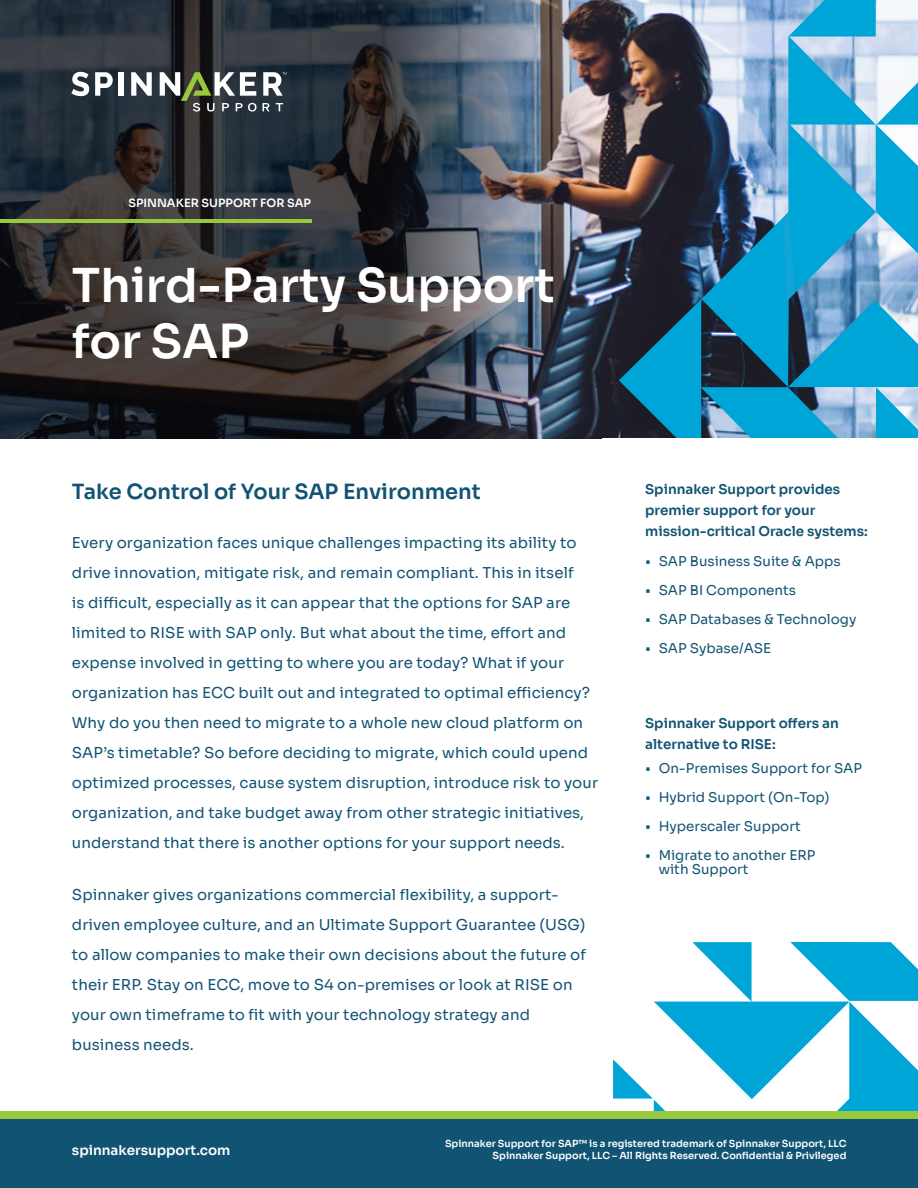
<style>
.page{position:relative;width:918px;height:1188px;background:#fff}
.page>*{position:absolute;margin:0;border:0;box-sizing:border-box;transform-origin:0 0}
.t1{font:46.8px/56.1px "Sora";color:#fff}
.t2{font:21px "Sora";color:#115373}
.t3{font:15px/30px "Sora";letter-spacing:.005em;color:#115373}
.t4{font:13.5px/21px "Sora";color:#115373}
.t5{font:13.5px "Sora";color:#fff}
.t6{font:11.4px "Sora";color:#fff}
.t7{font:9.75px/11.7px "Sora";color:#fff;text-align:right}
</style>
<div class="page">
<svg style="left:613px;top:942px;width:305px;height:169px"></svg>
<img style="left:595px;top:0;width:24px;height:439px">
<div style="left:603px;top:438px;width:315px;height:504px;background:#fff"></div>
<img style="left:0;top:0;width:595px;height:439px">
<svg style="left:71px;top:72px;width:18px;height:24px"></svg>
<svg style="left:95px;top:72px;width:18px;height:24px"></svg>
<div style="left:118px;top:72px;width:6px;height:24px;background:#fff"></div>
<svg style="left:131px;top:72px;width:21px;height:24px"></svg>
<svg style="left:160px;top:72px;width:97px;height:40px"></svg>
<svg style="left:263px;top:103px;width:7px;height:8px"></svg>
<svg style="left:276px;top:103px;width:7px;height:8px"></svg>
<svg style="left:263px;top:72px;width:24px;height:24px"></svg>
<hr style="left:0;top:219px;width:311px;height:3px;background:#98c93c">
<div style="left:0;top:1118px;width:918px;height:70px;background:#115373"></div>
<div style="left:0;top:1111px;width:918px;height:7px;background:#98c93c"></div>
<svg style="left:619px;top:0;width:299px;height:438px;background:#4a8ba9"></svg>
<p class="t6" style="left:128px;top:194px;width:184px">SPINNAKER SUPPORT FOR SAP</p>
<h1 class="t1" style="left:72px;top:253px;width:484px">Third-Party Support for SAP</h1>
<h2 class="t2" style="left:72px;top:475px;width:410px">Take Control of Your SAP Environment</h2>
<p class="t4" style="left:645px;top:478px;width:224px">Spinnaker Support provides premier support for your mission-critical Oracle systems:</p>
<p class="t3" style="left:72px;top:526px;width:528px">Every organization faces unique challenges impacting its ability to drive innovation, mitigate risk, and remain compliant. This in itself<br>is difficult, especially as it can appear that the options for SAP are limited to RISE with SAP only. But what about the time, effort and expense involved in getting to where you are today? What if your organization has ECC built out and integrated to optimal efficiency?<br>Why do you then need to migrate to a whole new cloud platform on SAP’s timetable? So before deciding to migrate, which could upend optimized processes, cause system disruption, introduce risk to your organization, and take budget away from other strategic initiatives, understand that there is another options for your support needs.</p>
<p class="t3" style="left:72px;top:878px;width:516px">Spinnaker gives organizations commercial flexibility, a support&shy;driven employee culture, and an Ultimate Support Guarantee (USG) to allow companies to make their own decisions about the future of their ERP. Stay on ECC, move to S4 on-premises or look at RISE on your own timeframe to fit with your technology strategy and business needs.</p>
<p class="t4" style="left:645px;top:550px;width:197px">• SAP Business Suite &amp; Apps</p>
<p class="t4" style="left:645px;top:579px;width:152px">• SAP BI Components</p>
<p class="t4" style="left:645px;top:607px;width:213px">• SAP Databases &amp; Technology</p>
<p class="t4" style="left:645px;top:636px;width:128px">• SAP Sybase/ASE</p>
<p class="t4" style="left:645px;top:712px;width:195px">Spinnaker Support offers an alternative to RISE:</p>
<p class="t4" style="left:645px;top:757px;width:218px">• On-Premises Support for SAP</p>
<p class="t4" style="left:645px;top:786px;width:186px">• Hybrid Support (On-Top)</p>
<p class="t4" style="left:645px;top:814px;width:157px">• Hyperscaler Support</p>
<p class="t4" style="left:659px;top:847px;width:158px;line-height:13.6px;text-indent:-14px">• Migrate to another ERP with Support</p>
<p class="t5" style="left:72px;top:1139px;width:160px">spinnakersupport.com</p>
<p class="t7" style="left:445px;top:1137px;width:403px">Spinnaker Support for SAP™ is a registered trademark of Spinnaker Support, LLC<br>Spinnaker Support, LLC – All Rights Reserved. Confidential &amp; Privileged</p>
</div>
